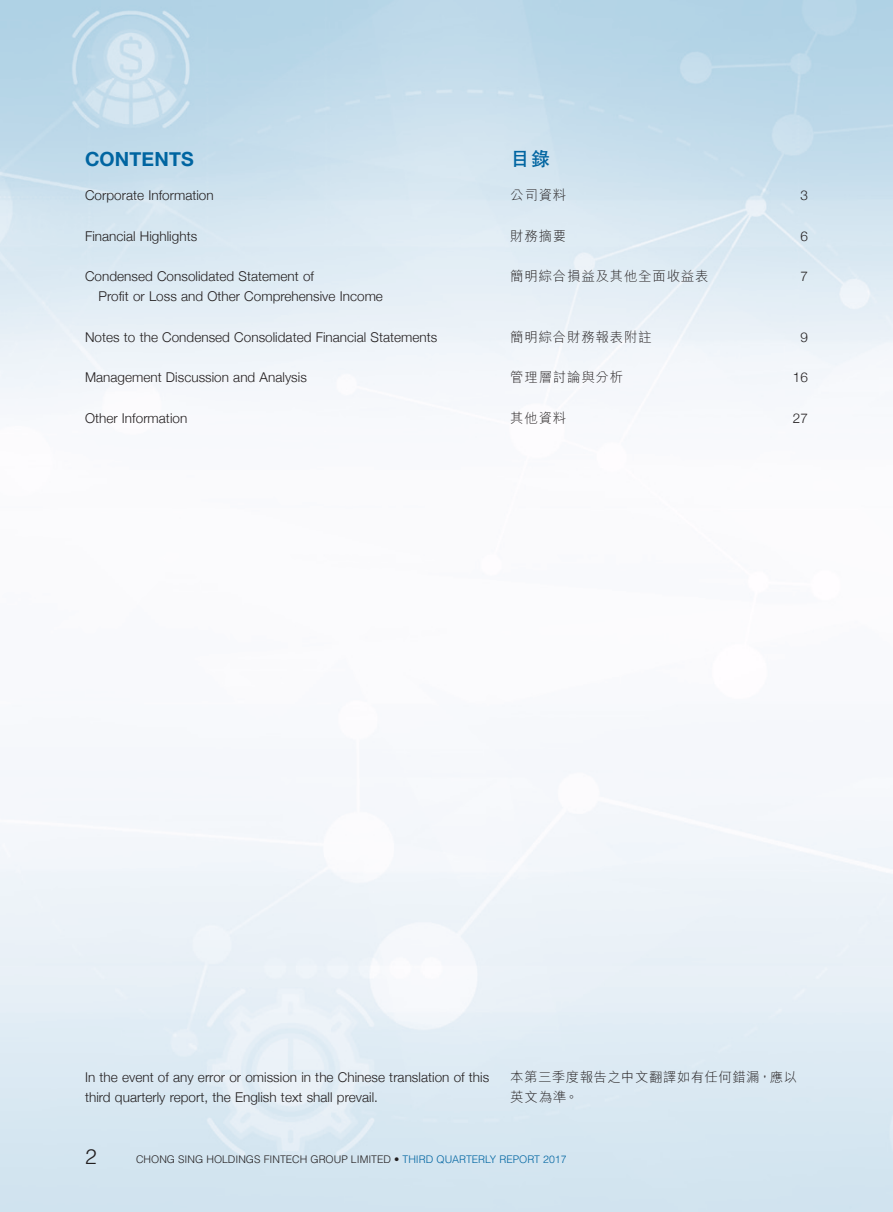
<style>
.page{position:relative;width:893px;height:1212px;background:#fff}
.page>*{position:absolute;margin:0;border:0;box-sizing:border-box;transform-origin:0 0}
.t1{font:300 21px "Helvetica LT Std";color:#231f20}
.Heading_1{font:700 19.5px "Helvetica Neue";letter-spacing:.01em;color:#0065a1}
.C_Heading_1{font:700 19.5px "C Hei 2 HK";color:#0065a1}
.Body_Text{font:300 13.5px/20.2px "Helvetica Neue";letter-spacing:.005em;color:#231f20}
.Body_Text-2{font:300 13.5px "M Hei HK";letter-spacing:.055em;color:#231f20}
.Body_Text-3{font:300 13.5px/20.2px "M Hei HK";letter-spacing:.03em;color:#231f20}
.t2{font:300 10.5px "Helvetica LT Std";color:#231f20}
.s1{color:#0065a1}
</style>
<div class="page">
<p class="Heading_1" style="left:85px;top:144px;width:110px">CONTENTS</p>
<p class="C_Heading_1" style="left:510px;top:149px;width:42px">目錄</p>
<p class="Body_Text" style="left:85px;top:184px;width:130px">Corporate Information</p>
<p class="Body_Text-2" style="left:510px;top:188px;width:58px">公司資料</p>
<p class="Body_Text" style="left:800px;top:184px;width:9px">3</p>
<p class="Body_Text" style="left:85px;top:225px;width:114px">Financial Highlights</p>
<p class="Body_Text-2" style="left:510px;top:229px;width:58px">財務摘要</p>
<p class="Body_Text" style="left:800px;top:225px;width:9px">6</p>
<p class="Body_Text" style="left:85px;top:265px;width:231px">Condensed Consolidated Statement of</p>
<p class="Body_Text" style="left:99px;top:285px;width:286px">Profit or Loss and Other Comprehensive Income</p>
<p class="Body_Text-2" style="left:510px;top:269px;width:200px">簡明綜合損益及其他全面收益表</p>
<p class="Body_Text" style="left:800px;top:265px;width:9px">7</p>
<p class="Body_Text" style="left:85px;top:326px;width:354px">Notes to the Condensed Consolidated Financial Statements</p>
<p class="Body_Text-2" style="left:510px;top:330px;width:143px">簡明綜合財務報表附註</p>
<p class="Body_Text" style="left:800px;top:326px;width:9px">9</p>
<p class="Body_Text" style="left:85px;top:366px;width:223px">Management Discussion and Analysis</p>
<p class="Body_Text-2" style="left:510px;top:370px;width:115px">管理層討論與分析</p>
<p class="Body_Text" style="left:793px;top:366px;width:17px">16</p>
<p class="Body_Text" style="left:85px;top:407px;width:104px">Other Information</p>
<p class="Body_Text-2" style="left:510px;top:411px;width:58px">其他資料</p>
<p class="Body_Text" style="left:793px;top:407px;width:17px">27</p>
<p class="Body_Text" style="left:85px;top:1066px;width:406px">In the event of any error or omission in the Chinese translation of this third quarterly report, the English text shall prevail.</p>
<p class="Body_Text-3" style="left:510px;top:1066px;width:289px">本第三季度報告之中文翻譯如有任何錯漏，應以英文為準。</p>
<p class="t1" style="left:85px;top:1143px;width:13px">2</p>
<p class="t2" style="left:136px;top:1152px;width:432px">CHONG SING HOLDINGS FINTECH GROUP LIMITED • <span class="s1">THIRD QUARTERLY REPORT 2017</span></p>
</div>
